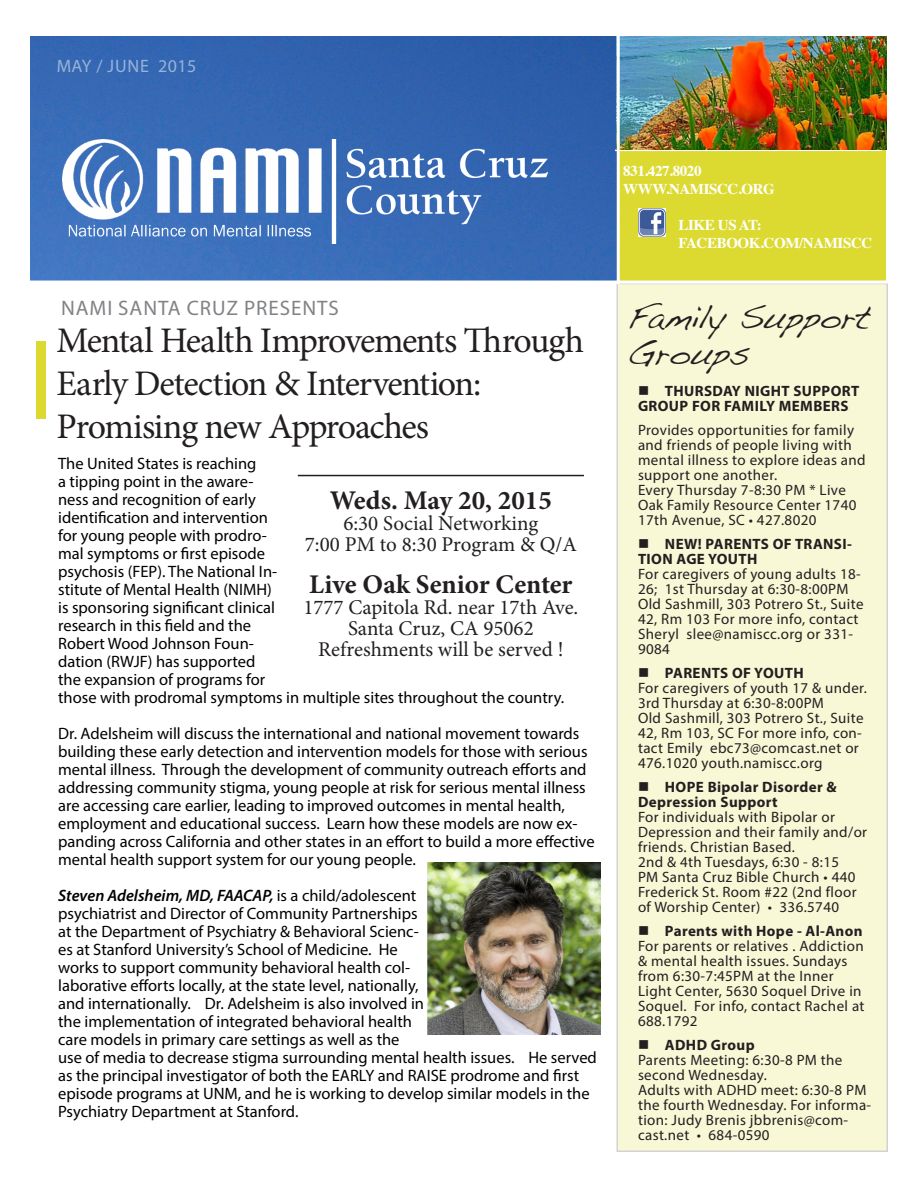
<style>
.page{position:relative;width:918px;height:1188px;background:#fff}
.page>*{position:absolute;margin:0;border:0;box-sizing:border-box;transform-origin:0 0}
.Headline_big{font:36px/43.2px "Minion Pro";letter-spacing:-.035em;color:#231f20}
.t1{font:33px/36px "Handwriting Dakota";letter-spacing:-.01em;color:#231f20}
.t2{font:700 27px "Minion Pro";color:#231f20}
.t3{font:21px/21px "Minion Pro";color:#231f20;text-align:center}
.Kicker{font:21px "Myriad Pro";letter-spacing:.045em;color:#808285}
.t4{font:18px "Myriad Pro";letter-spacing:.03em;color:#fff}
.t5{font:16.5px/18px "Myriad Pro";color:#000}
.Sidebar_body{font:15px/15px "Myriad Pro";letter-spacing:.025em;color:#231f20}
.t6{font:700 15px "Times";letter-spacing:-.025em;color:#fff}
.Sidebar_body-2{font:700 15px/15px "Myriad Pro";letter-spacing:.025em;color:#231f20}
.s1{font-weight:600;font-style:italic}
.s2{font-weight:700}
</style>
<div class="page">
<img style="left:30px;top:36px;width:587px;height:245px">
<div style="left:617px;top:150px;width:269px;height:132px;background:#dcda30"></div>
<hr style="left:615px;top:150px;width:267px;height:1px;background:#fff">
<div style="left:617px;top:284px;width:270px;height:867px;background:#f8f7d6"></div>
<div style="left:36px;top:341px;width:9px;height:78px;background:#dcda30"></div>
<hr style="left:298px;top:475px;width:286px;height:1px;background:#231f20">
<img style="left:62px;top:140px;width:486px;height:103px">
<img style="left:616px;top:36px;width:271px;height:114px">
<img style="left:428px;top:863px;width:172px;height:172px">
<div style="left:424px;top:859px;width:185px;height:185px;border:3px solid #fff"></div>
<img style="left:639px;top:209px;width:27px;height:27px">
<hr style="left:617px;top:0;width:3px;height:284px;background:#fff">
<hr style="left:24px;top:281px;width:864px;height:3px;background:#fff">
<p class="t4" style="left:56px;top:55px;width:142px">MAY / JUNE 2015</p>
<p class="Kicker" style="left:61px;top:295px;width:279px">NAMI SANTA CRUZ PRESENTS</p>
<p class="Headline_big" style="left:57px;top:319px;width:529px">Mental Health Improvements Through<br>Early Detection &amp; Intervention:</p>
<p class="Headline_big" style="left:57px;top:405px;width:374px">Promising new Approaches</p>
<p class="t5" style="left:58px;top:454px;width:508px">The United States is reaching<br>a tipping point in the aware-<br>ness and recognition of early<br>identification and intervention<br>for young people with prodro-<br>mal symptoms or first episode<br>psychosis (FEP). The National In-<br>stitute of Mental Health (NIMH)<br>is sponsoring significant clinical<br>research in this field and the<br>Robert Wood Johnson Foun-<br>dation (RWJF) has supported<br>the expansion of programs for<br>those with prodromal symptoms in multiple sites throughout the country.</p>
<p class="t5" style="left:58px;top:724px;width:538px">Dr. Adelsheim will discuss the international and national movement towards building these early detection and intervention models for those with serious mental illness. Through the development of community outreach efforts and addressing community stigma, young people at risk for serious mental illness are accessing care earlier, leading to improved outcomes in mental health, employment and educational success. Learn how these models are now ex&shy;panding across California and other states in an effort to build a more effective mental health support system for our young people.</p>
<p class="t5" style="left:58px;top:886px;width:540px"><span class="s1">Steven Adelsheim, MD, FAACAP,</span> is a child/adolescent<br>psychiatrist and Director of Community Partnerships<br>at the Department of Psychiatry &amp; Behavioral Scienc-<br>es at Stanford University’s School of Medicine. He<br>works to support community behavioral health col-<br>laborative efforts locally, at the state level, nationally,<br>and internationally. Dr. Adelsheim is also involved in<br>the implementation of integrated behavioral health<br>care models in primary care settings as well as the<br>use of media to decrease stigma surrounding mental health issues. He served as the principal investigator of both the EARLY and RAISE prodrome and first episode programs at UNM, and he is working to develop similar models in the Psychiatry Department at Stanford.</p>
<p class="t2" style="left:330px;top:482px;width:224px">Weds. May 20, 2015</p>
<p class="t3" style="left:305px;top:513px;width:274px">6:30 Social Networking<br>7:00 PM to 8:30 Program &amp; Q/A</p>
<p class="t2" style="left:309px;top:566px;width:265px">Live Oak Senior Center</p>
<p class="t3" style="left:303px;top:597px;width:276px">1777 Capitola Rd. near 17th Ave.<br>Santa Cruz, CA 95062</p>
<p class="t3" style="left:318px;top:639px;width:247px">Refreshments will be served !</p>
<p class="t6" style="left:623px;top:156px;width:80px">831.427.8020</p>
<p class="t6" style="left:623px;top:174px;width:153px">WWW.NAMISCC.ORG</p>
<p class="t6" style="left:678px;top:210px;width:85px">LIKE US AT:</p>
<p class="t6" style="left:678px;top:228px;width:195px">FACEBOOK.COM/NAMISCC</p>
<p class="t1" style="left:628px;top:299px;width:245px">Family Support<br>Groups</p>
<p class="Sidebar_body-2" style="left:638px;top:383px;width:223px">■ THURSDAY NIGHT SUPPORT<br>GROUP FOR FAMILY MEMBERS</p>
<p class="Sidebar_body" style="left:638px;top:422px;width:229px">Provides opportunities for family and friends of people living with mental illness to explore ideas and support one another.<br>Every Thursday 7-8:30 PM * Live<br>Oak Family Resource Center 1740<br>17th Avenue, SC • 427.8020</p>
<p class="Sidebar_body" style="left:638px;top:536px;width:227px">■ <span class="s2">NEW! PARENTS OF TRANSI-<br>TION AGE YOUTH<br></span>For caregivers of young adults 18-<br>26; 1st Thursday at 6:30-8:00PM<br>Old Sashmill, 303 Potrero St., Suite<br>42, Rm 103 For more info, contact<br>Sheryl slee@namiscc.org or 331-<br>9084</p>
<p class="Sidebar_body" style="left:638px;top:665px;width:230px">■ <span class="s2">PARENTS OF YOUTH<br></span>For caregivers of youth 17 &amp; under.<br>3rd Thursday at 6:30-8:00PM<br>Old Sashmill, 303 Potrero St., Suite<br>42, Rm 103, SC For more info, con&shy;tact Emily ebc73@comcast.net or<br>476.1020 youth.namiscc.org</p>
<p class="Sidebar_body" style="left:638px;top:779px;width:231px">■ <span class="s2">HOPE Bipolar Disorder &amp;<br>Depression Support<br></span>For individuals with Bipolar or<br>Depression and their family and/or friends. Christian Based.<br>2nd &amp; 4th Tuesdays, 6:30 - 8:15<br>PM Santa Cruz Bible Church • 440<br>Frederick St. Room #22 (2nd floor of Worship Center) • 336.5740</p>
<p class="Sidebar_body" style="left:638px;top:923px;width:228px">■ <span class="s2">Parents with Hope - Al-Anon<br></span>For parents or relatives . Addiction &amp; mental health issues. Sundays from 6:30-7:45PM at the Inner<br>Light Center, 5630 Soquel Drive in<br>Soquel. For info, contact Rachel at<br>688.1792</p>
<p class="Sidebar_body" style="left:638px;top:1037px;width:235px">■ <span class="s2">ADHD Group<br></span>Parents Meeting: 6:30-8 PM the second Wednesday.<br>Adults with ADHD meet: 6:30-8 PM the fourth Wednesday. For informa&shy;tion: Judy Brenis jbbrenis@com&shy;cast.net • 684-0590</p>
</div>
